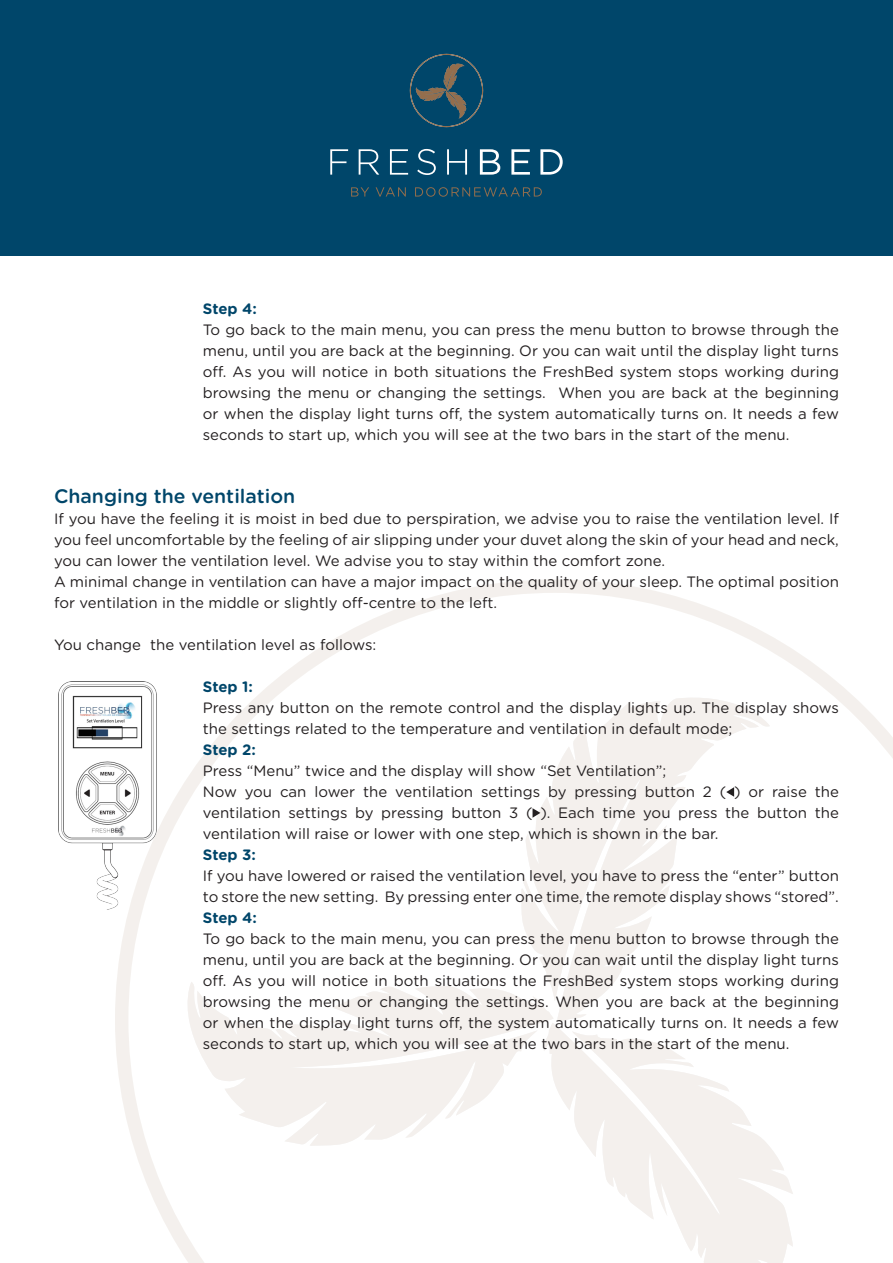
<style>
.page{position:relative;width:893px;height:1263px;background:#fff}
.page>*{position:absolute;margin:0;border:0;box-sizing:border-box;transform-origin:0 0}
.t1{font:500 19.5px "Gotham Rounded";color:#00466a}
.t2{font:15px/21px "Gotham Rounded";color:#231f20}
.t3{font:700 15px "Gotham Rounded";letter-spacing:-.005em;color:#00466a}
</style>
<div class="page">
<svg style="left:115px;top:580px;width:778px;height:683px"></svg>
<svg style="left:187px;top:982px;width:367px;height:164px;fill:#f4f0ed"></svg>
<svg style="left:543px;top:1023px;width:250px;height:240px;fill:#f4f1ef"></svg>
<svg style="left:521px;top:696px;width:249px;height:326px"></svg>
<svg style="left:726px;top:787px;width:8px;height:10px"></svg>
<svg style="left:532px;top:808px;width:8px;height:10px"></svg>
<img style="left:58px;top:682px;width:100px;height:228px">
<div style="left:0;top:0;width:893px;height:255px;background:#00466a"></div>
<svg style="left:330px;top:149px;width:233px;height:26px"></svg>
<svg style="left:351px;top:187px;width:191px;height:10px"></svg>
<div style="left:410px;top:54px;width:73px;height:73px;border:1px solid #936e4d;border-radius:50%"></div>
<svg style="left:416px;top:64px;width:50px;height:54px"></svg>
<p class="t3" style="left:203px;top:302px;width:56px">Step 4:</p>
<p class="t2" style="left:203px;top:320px;width:638px;text-align:justify">To go back to the main menu, you can press the menu button to browse through the menu, until you are back at the beginning. Or you can wait until the display light turns off. As you will notice in both situations the FreshBed system stops working during browsing the menu or changing the settings. When you are back at the beginning or when the display light turns off, the system automatically turns on. It needs a few seconds to start up, which you will see at the two bars in the start of the menu.</p>
<h1 class="t1" style="left:54px;top:487px;width:243px">Changing the ventilation</h1>
<p class="t2" style="left:54px;top:509px;width:786px">If you have the feeling it is moist in bed due to perspiration, we advise you to raise the ventilation level. If you feel uncomfortable by the feeling of air slipping under your duvet along the skin of your head and neck, you can lower the ventilation level. We advise you to stay within the comfort zone.<br>A minimal change in ventilation can have a major impact on the quality of your sleep. The optimal position for ventilation in the middle or slightly off-centre to the left.</p>
<p class="t2" style="left:54px;top:635px;width:324px">You change the ventilation level as follows:</p>
<p class="t3" style="left:203px;top:680px;width:52px">Step 1:</p>
<p class="t2" style="left:203px;top:698px;width:638px">Press any button on the remote control and the display lights up. The display shows the settings related to the temperature and ventilation in default mode;</p>
<p class="t3" style="left:203px;top:743px;width:55px">Step 2:</p>
<p class="t2" style="left:203px;top:761px;width:638px">Press “Menu” twice and the display will show “Set Ventilation”;<br>Now you can lower the ventilation settings by pressing button 2 ( ) or raise the ventilation settings by pressing button 3 ( ). Each time you press the button the ventilation will raise or lower with one step, which is shown in the bar.</p>
<p class="t3" style="left:203px;top:848px;width:55px">Step 3:</p>
<p class="t2" style="left:203px;top:866px;width:638px">If you have lowered or raised the ventilation level, you have to press the “enter” button to store the new setting. By pressing enter one time, the remote display shows “stored”.</p>
<p class="t3" style="left:203px;top:911px;width:56px">Step 4:</p>
<p class="t2" style="left:203px;top:929px;width:638px;text-align:justify">To go back to the main menu, you can press the menu button to browse through the menu, until you are back at the beginning. Or you can wait until the display light turns off. As you will notice in both situations the FreshBed system stops working during browsing the menu or changing the settings. When you are back at the beginning or when the display light turns off, the system automatically turns on. It needs a few seconds to start up, which you will see at the two bars in the start of the menu.</p>
</div>
